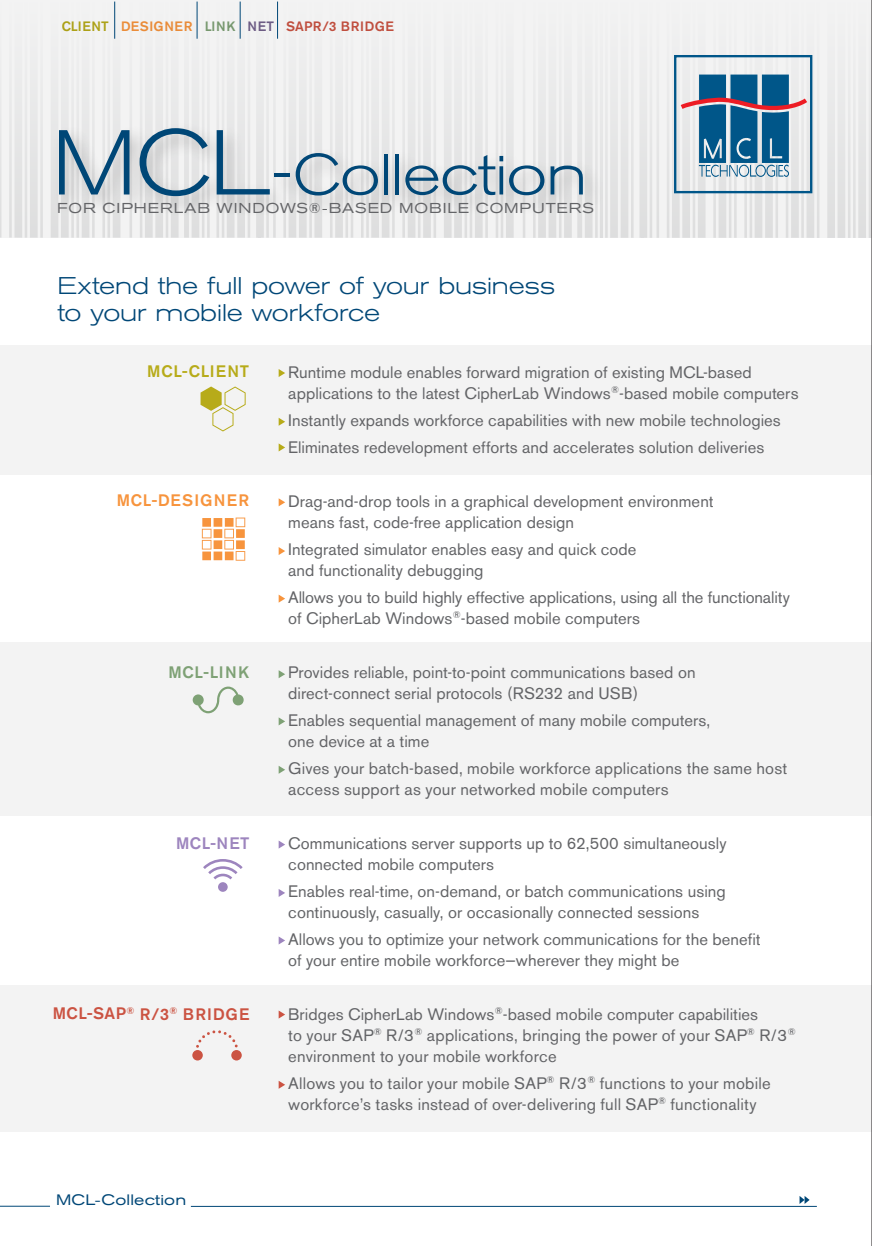
<style>
.page{position:relative;width:872px;height:1246px;background:#fff}
.page>*{position:absolute;margin:0;border:0;box-sizing:border-box;transform-origin:0 0}
.t1{font:300 expanded 91.05px "Akzidenz Grotesk BE";color:#004777}
.t2{font:300 expanded 57px "Akzidenz Grotesk BE";letter-spacing:-.01em;color:#004777}
.t3{font:300 expanded 24px/27px "Akzidenz Grotesk BE";letter-spacing:-.005em;color:#004777}
.t4{font:16.5px/21px "Akzidenz Grotesk BE";letter-spacing:.005em;color:#636467}
.t5{font:500 16.5px "Akzidenz Grotesk BE";letter-spacing:.045em;color:#cb5342}
.t6{font:500 16.5px "Akzidenz Grotesk BE";letter-spacing:.08em;color:#f7943d}
.t7{font:500 16.5px "Akzidenz Grotesk BE";letter-spacing:.04em;color:#b7ab19}
.t8{font:500 16.5px "Akzidenz Grotesk BE";letter-spacing:.04em;color:#7ea175}
.t9{font:500 16.5px "Akzidenz Grotesk BE";letter-spacing:.025em;color:#9d85be}
.t10{font:expanded 15px "Akzidenz Grotesk BE";letter-spacing:.01em;color:#004777}
.t11{font:expanded 14.25px "Akzidenz Grotesk BE";letter-spacing:.065em;color:#636467}
.t12{font:500 13.5px "Akzidenz Grotesk BE";letter-spacing:.05em;color:#cb5342}
.s1{color:#b7ab19}
.s2{color:#f7943d}
.s3{color:#7ea175}
.s4{color:#73618c}
.s5{font-size:91.05px}
</style>
<div class="page">
<div style="left:0;top:0;width:872px;height:238px;background:#f3f3f3"></div>
<div style="left:0;top:346px;width:872px;height:129px;background:#f3f3f3"></div>
<div style="left:0;top:643px;width:872px;height:173px;background:#f3f3f3"></div>
<div style="left:0;top:985px;width:872px;height:147px;background:#f3f3f3"></div>
<svg style="left:239px;top:1px;width:632px;height:237px"></svg>
<hr style="left:191px;top:1206px;width:626px;height:1px;background:#004777">
<hr style="left:0;top:1206px;width:50px;height:1px;background:#004777">
<svg style="left:799px;top:1196px;width:10px;height:8px"></svg>
<svg style="left:203px;top:859px;width:40px;height:33px"></svg>
<svg style="left:193px;top:686px;width:51px;height:27px"></svg>
<svg style="left:202px;top:518px;width:43px;height:43px"></svg>
<div style="left:192px;top:1050px;width:11px;height:10px;background:#cb5342;border-radius:50%"></div>
<div style="left:231px;top:1050px;width:11px;height:10px;background:#cb5342;border-radius:50%"></div>
<svg style="left:196px;top:1030px;width:42px;height:18px"></svg>
<svg style="left:279px;top:1081px;width:6px;height:8px"></svg>
<svg style="left:279px;top:1011px;width:6px;height:7px"></svg>
<svg style="left:279px;top:937px;width:6px;height:7px"></svg>
<svg style="left:279px;top:889px;width:6px;height:8px"></svg>
<svg style="left:279px;top:841px;width:6px;height:7px"></svg>
<svg style="left:279px;top:766px;width:6px;height:8px"></svg>
<svg style="left:279px;top:717px;width:6px;height:8px"></svg>
<svg style="left:279px;top:670px;width:6px;height:8px"></svg>
<svg style="left:279px;top:595px;width:6px;height:8px"></svg>
<svg style="left:279px;top:547px;width:6px;height:8px"></svg>
<svg style="left:279px;top:498px;width:6px;height:8px"></svg>
<svg style="left:279px;top:443px;width:6px;height:8px"></svg>
<svg style="left:279px;top:418px;width:6px;height:8px"></svg>
<svg style="left:279px;top:369px;width:6px;height:8px"></svg>
<svg style="left:200px;top:386px;width:46px;height:45px"></svg>
<hr style="left:114px;top:2px;width:1px;height:37px;background:#004777">
<hr style="left:197px;top:2px;width:1px;height:37px;background:#004777">
<hr style="left:240px;top:2px;width:1px;height:37px;background:#004777">
<hr style="left:277px;top:2px;width:1px;height:37px;background:#004777">
<div style="left:674px;top:55px;width:138px;height:138px;border:2px solid #005689"></div>
<svg style="left:680px;top:75px;width:127px;height:102px"></svg>
<img style="left:40px;top:105px;width:574px;height:133px">
<svg style="left:871px;top:0;width:1px;height:1246px"></svg>
<p class="t12" style="left:61px;top:18px;width:334px"><span class="s1">CLIENT</span> <span class="s2">DESIGNER</span> <span class="s3">LINK</span> <span class="s4">NET</span> SAPR/3 BRIDGE</p>
<p class="t1" style="left:51px;top:111px;width:160px">MC</p>
<p class="t11" style="left:57px;top:200px;width:538px">FOR CIPHERLAB WINDOWS®-BASED MOBILE COMPUTERS</p>
<p class="t2" style="left:209px;top:142px;width:379px"><span class="s5">L</span>-Collection</p>
<p class="t3" style="left:58px;top:273px;width:499px">Extend the full power of your business to your mobile workforce</p>
<p class="t4" style="left:288px;top:361px;width:512px">Runtime module enables forward migration of existing MCL-based applications to the latest CipherLab Windows<sup>®</sup>-based mobile computers</p>
<p class="t4" style="left:288px;top:406px;width:494px;line-height:27px">Instantly expands workforce capabilities with new mobile technologies<br>Eliminates redevelopment efforts and accelerates solution deliveries</p>
<p class="t4" style="left:288px;top:490px;width:427px">Drag-and-drop tools in a graphical development environment means fast, code-free application design</p>
<p class="t4" style="left:288px;top:538px;width:350px">Integrated simulator enables easy and quick code and functionality debugging</p>
<p class="t4" style="left:288px;top:586px;width:503px">Allows you to build highly effective applications, using all the functionality of CipherLab Windows<sup>®</sup>-based mobile computers</p>
<p class="t4" style="left:288px;top:661px;width:409px">Provides reliable, point-to-point communications based on direct-connect serial protocols (RS232 and USB)</p>
<p class="t4" style="left:288px;top:709px;width:424px">Enables sequential management of many mobile computers, one device at a time</p>
<p class="t4" style="left:288px;top:757px;width:501px">Gives your batch-based, mobile workforce applications the same host access support as your networked mobile computers</p>
<p class="t4" style="left:288px;top:832px;width:440px">Communications server supports up to 62,500 simultaneously connected mobile computers</p>
<p class="t4" style="left:288px;top:880px;width:439px">Enables real-time, on-demand, or batch communications using continuously, casually, or occasionally connected sessions</p>
<p class="t4" style="left:288px;top:928px;width:474px">Allows you to optimize your network communications for the benefit of your entire mobile workforce—wherever they might be</p>
<p class="t4" style="left:288px;top:1003px;width:509px">Bridges CipherLab Windows<sup>®</sup>-based mobile computer capabilities<br>to your SAP<sup>®</sup> R/3<sup>®</sup> applications, bringing the power of your SAP<sup>®</sup> R/3<sup>® </sup>environment to your mobile workforce</p>
<p class="t4" style="left:288px;top:1072px;width:484px">Allows you to tailor your mobile SAP<sup>®</sup> R/3<sup>®</sup> functions to your mobile workforce’s tasks instead of over-delivering full SAP<sup>®</sup> functionality</p>
<p class="t7" style="left:147px;top:361px;width:103px">MCL-CLIENT</p>
<p class="t6" style="left:117px;top:490px;width:134px">MCL-DESIGNER</p>
<p class="t8" style="left:168px;top:662px;width:82px">MCL-LINK</p>
<p class="t9" style="left:176px;top:833px;width:75px">MCL-NET</p>
<p class="t5" style="left:53px;top:1003px;width:198px">MCL-SAP<sup>®</sup> R/3<sup>®</sup> BRIDGE</p>
<p class="t10" style="left:56px;top:1191px;width:132px">MCL-Collection</p>
</div>
